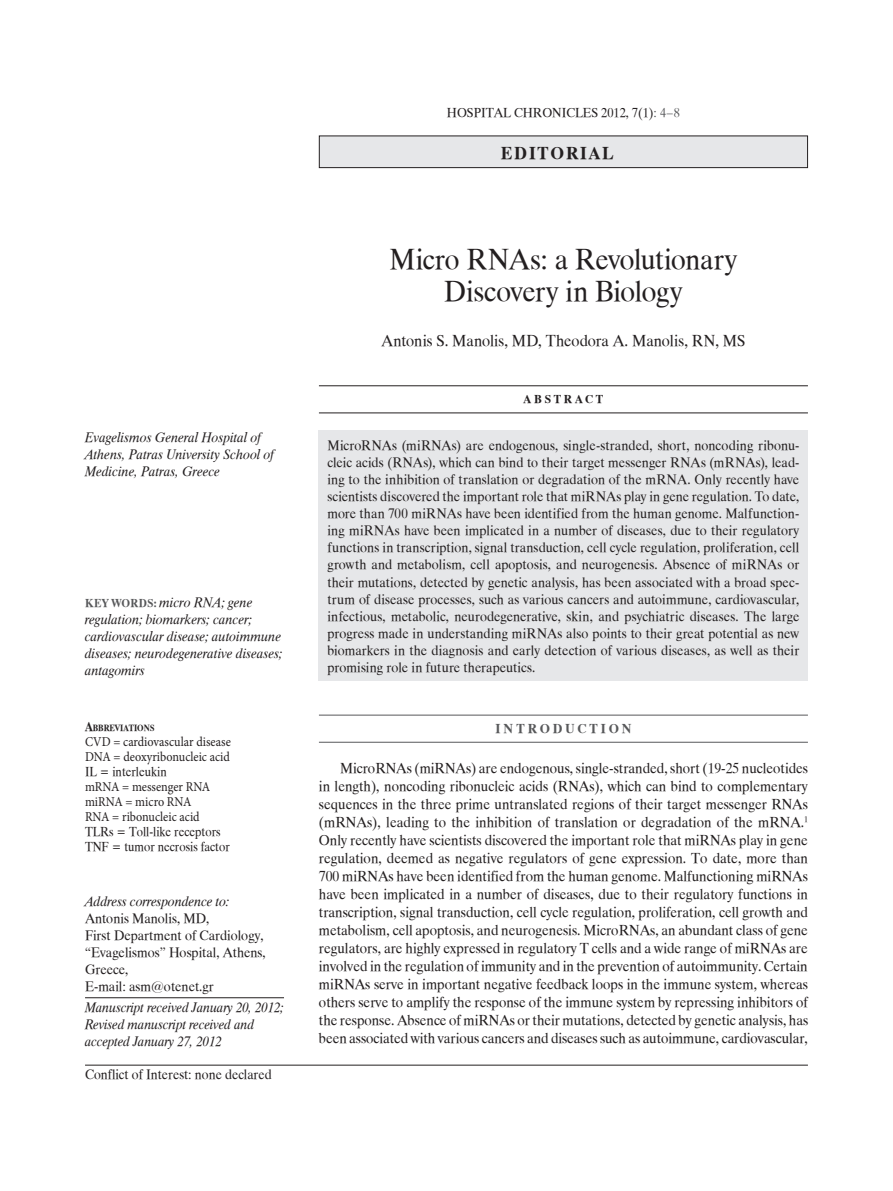
<style>
.page{position:relative;width:893px;height:1191px;background:#fff}
.page>*{position:absolute;margin:0;border:0;box-sizing:border-box;transform-origin:0 0}
.t1{font:30px/31.5px "UB Times";letter-spacing:-.01em;color:#231f20;text-align:center;scale:.95 1}
.t2{font:18px "UB Times Bold";color:#231f20}
.t3{font:16.5px "UB Times";letter-spacing:.005em;color:#231f20;scale:.95 1}
.t4{font:15px/18px "UB Times";letter-spacing:-.005em;color:#231f20;text-align:justify;scale:.95 1}
.t5{font:14.25px/17.1px "UB Times";color:#231f20;text-align:justify;scale:.95 1}
.t6{font:14.25px/17.1px "UB Times Italic";letter-spacing:.005em;color:#231f20;scale:.95 1}
.t7{font:14.25px/17.1px "UB Times Italic";letter-spacing:.005em;color:#231f20;scale:.93 1}
.t8{font:14.25px "UB Times";color:#231f20;scale:.93 1}
.t9{font:13.5px/15px "Minion Pro";color:#231f20;scale:.9 1}
.t10{font:13.5px/15px "UB Times";color:#231f20;scale:.9 1}
.t11{font:13.5px "UB Times";color:#231f20;scale:.95 1}
.t12{font:13.5px "UB Times Bold";letter-spacing:.2em;color:#57585a}
.t13{font:12px "UB Times Bold";letter-spacing:.225em;color:#231f20}
.t14{font:12px "UB Times Bold";color:#57585a;scale:.95 1}
.t15{font:9.45px "UB Times Bold";color:#231f20;scale:.9 1}
.s1{color:#57585a}
.s2{font-family:"UB Times Bold";font-size:12px;color:#57585a}
.s3{font-size:13.5px}
</style>
<div class="page">
<hr style="left:319px;top:385px;width:489px;height:1px;background:#231f20">
<hr style="left:319px;top:412px;width:489px;height:1px;background:#231f20">
<hr style="left:319px;top:714px;width:489px;height:1px;background:#57585a">
<hr style="left:319px;top:742px;width:489px;height:1px;background:#57585a">
<div style="left:319px;top:430px;width:489px;height:250px;background:#e6e7e9"></div>
<div style="left:319px;top:136px;width:488px;height:32px;background:#e6e7e9"></div>
<div style="left:319px;top:135px;width:489px;height:33px;border:1px solid #231f20"></div>
<hr style="left:85px;top:997px;width:199px;height:1px;background:#231f20">
<hr style="left:85px;top:1064px;width:723px;height:1px;background:#231f20">
<p class="t11" style="left:447px;top:105px;width:247px">HOSPITAL CHRONICLES 2012, 7(1)<span class="s1">: 4–8</span></p>
<p class="t2" style="left:501px;top:143px;width:27px">EDITORIA</p>
<p class="t2" style="left:602px;top:143px;width:13px">L</p>
<p class="t6" style="left:85px;top:429px;width:201px">Evagelismos General Hospital of<br>Athens, Patras University School of<br>Medicine, Patras, Greece</p>
<p class="t6" style="left:85px;top:593px;width:210px;text-indent:69px"><span class="s2">:</span> micro RNA; gene regulation; biomarkers; cancer; cardiovascular disease; autoimmune diseases; neurodegenerative diseases; antagomirs</p>
<p class="t14" style="left:85px;top:596px;width:48px">KEY WORDS</p>
<p class="t15" style="left:85px;top:723px;width:79px"><span class="s3">A</span>BBREVIATIONS</p>
<p class="t9" style="left:85px;top:734px;width:164px">CVD = cardiovascular disease<br>DNA = deoxyribonucleic acid</p>
<p class="t10" style="left:85px;top:765px;width:92px">IL = interleukin</p>
<p class="t9" style="left:85px;top:779px;width:141px">mRNA = messenger RNA miRNA = micro RNA<br>RNA = ribonucleic acid</p>
<p class="t10" style="left:85px;top:825px;width:162px">TLRs = Toll-like receptors<br>TNF = tumor necrosis factor</p>
<p class="t6" style="left:85px;top:892px;width:154px">Address correspondence to:</p>
<p class="t5" style="left:85px;top:910px;width:192px;text-align:left">Antonis Manolis, MD,<br>First Department of Cardiology, “Evagelismos” Hospital, Athens,<br>Greece,<br>E-mail: asm@otenet.gr</p>
<p class="t7" style="left:85px;top:998px;width:215px">Manuscript received January 20, 2012;<br>Revised manuscript received and accepted January 27, 2012</p>
<p class="t8" style="left:85px;top:1067px;width:202px">Conflict of Interest: none declared</p>
<h1 class="t1" style="left:389px;top:245px;width:368px">Micro RNAs: a Revolutionary<br>Discovery in Biology</h1>
<p class="t3" style="left:381px;top:332px;width:385px">Antonis S. Manolis, MD, Theodora A. Manolis, RN, MS</p>
<p class="t13" style="left:523px;top:393px;width:81px">ABSTRACT</p>
<p class="t5" style="left:327px;top:437px;width:498px">MicroRNAs (miRNAs) are endogenous, single-stranded, short, noncoding ribonu&shy;cleic acids (RNAs), which can bind to their target messenger RNAs (mRNAs), lead&shy;ing to the inhibition of translation or degradation of the mRNA. Only recently have scientists discovered the important role that miRNAs play in gene regulation. To date, more than 700 miRNAs have been identified from the human genome. Malfunction&shy;ing miRNAs have been implicated in a number of diseases, due to their regulatory functions in transcription, signal transduction, cell cycle regulation, proliferation, cell growth and metabolism, cell apoptosis, and neurogenesis. Absence of miRNAs or their mutations, detected by genetic analysis, has been associated with a broad spec&shy;trum of disease processes, such as various cancers and autoimmune, cardiovascular, infectious, metabolic, neurodegenerative, skin, and psychiatric diseases. The large progress made in understanding miRNAs also points to their great potential as new biomarkers in the diagnosis and early detection of various diseases, as well as their promising role in future therapeutics.</p>
<p class="t12" style="left:495px;top:721px;width:137px">INTRODUCTION</p>
<p class="t4" style="left:319px;top:759px;width:517px;text-indent:21px">MicroRNAs (miRNAs) are endogenous, single-stranded, short (19-25 nucleotides in length), noncoding ribonucleic acids (RNAs), which can bind to complementary sequences in the three prime untranslated regions of their target messenger RNAs (mRNAs), leading to the inhibition of translation or degradation of the mRNA.<sup>1<br></sup>Only recently have scientists discovered the important role that miRNAs play in gene regulation, deemed as negative regulators of gene expression. To date, more than 700 miRNAs have been identified from the human genome. Malfunctioning miRNAs have been implicated in a number of diseases, due to their regulatory functions in transcription, signal transduction, cell cycle regulation, proliferation, cell growth and metabolism, cell apoptosis, and neurogenesis. MicroRNAs, an abundant class of gene regulators, are highly expressed in regulatory T cells and a wide range of miRNAs are involved in the regulation of immunity and in the prevention of autoimmunity. Certain miRNAs serve in important negative feedback loops in the immune system, whereas others serve to amplify the response of the immune system by repressing inhibitors of the response. Absence of miRNAs or their mutations, detected by genetic analysis, has been associated with various cancers and diseases such as autoimmune, cardiovascular,</p>
</div>
